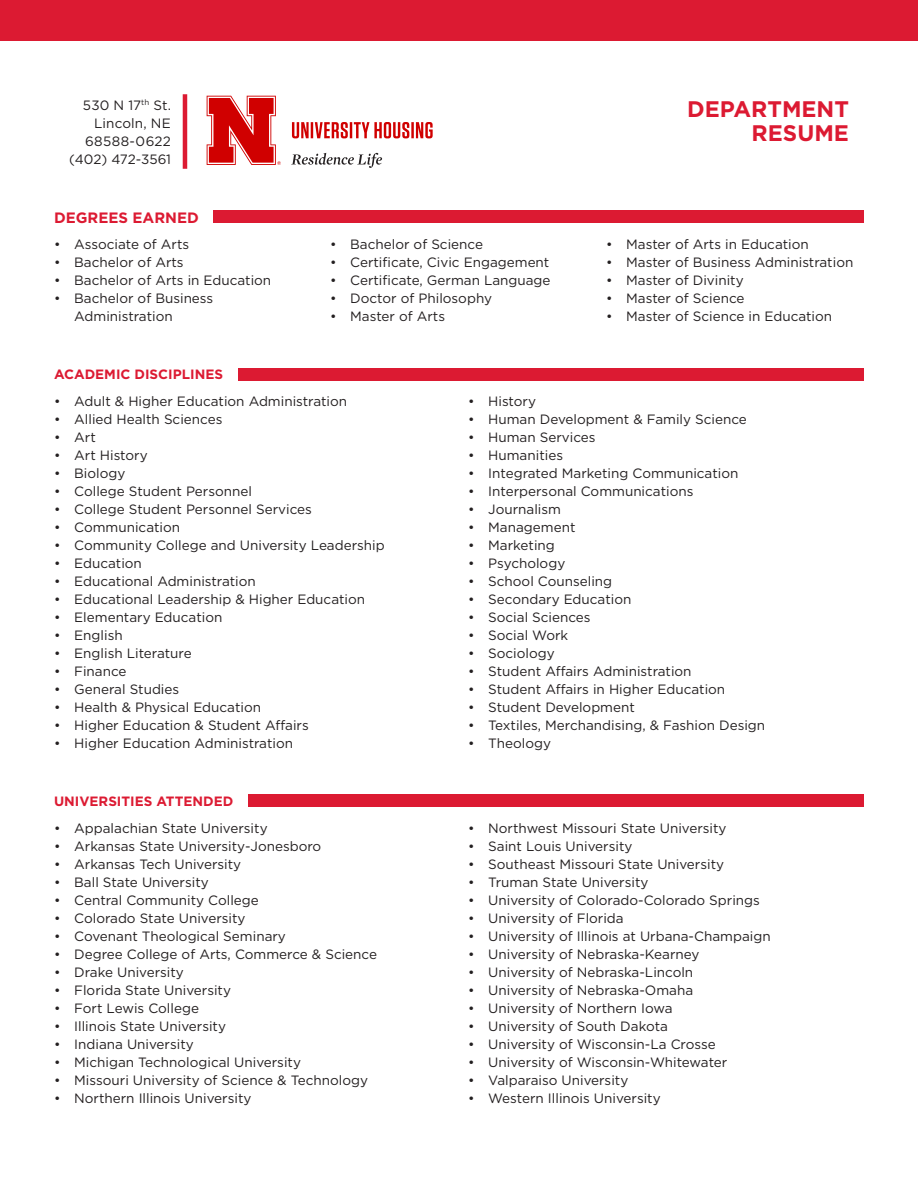
<style>
.page{position:relative;width:918px;height:1188px;background:#fff}
.page>*{position:absolute;margin:0;border:0;box-sizing:border-box;transform-origin:0 0}
.t1{font:700 22.5px "Gotham";color:#dc1a32}
.t2{font:700 15px "Gotham";color:#dc1a32}
.t3{font:13.5px/18px "Gotham";color:#231f20}
.t4{font:700 13.5px "Gotham";color:#dc1a32}
.t5{font:13.5px "Gotham";letter-spacing:.025em;color:#231f20}
</style>
<div class="page">
<div style="left:0;top:0;width:918px;height:41px;background:#dc1a32"></div>
<div style="left:213px;top:211px;width:651px;height:12px;background:#dc1a32"></div>
<div style="left:239px;top:368px;width:625px;height:12px;background:#dc1a32"></div>
<div style="left:248px;top:794px;width:616px;height:13px;background:#dc1a32"></div>
<svg style="left:292px;top:122px;width:141px;height:16px"></svg>
<svg style="left:291px;top:153px;width:91px;height:15px"></svg>
<svg style="left:207px;top:96px;width:74px;height:69px"></svg>
<hr style="left:183px;top:94px;width:4px;height:75px;background:#dc1a32">
<p class="t3" style="left:83px;top:96px;width:90px">530 N 17<sup>th</sup> St.</p>
<p class="t3" style="left:94px;top:114px;width:78px">Lincoln, NE</p>
<p class="t5" style="left:85px;top:133px;width:87px">68588-0622</p>
<p class="t3" style="left:69px;top:150px;width:104px">(402) 472-3561</p>
<p class="t2" style="left:54px;top:208px;width:146px">DEGREES EARNED</p>
<p class="t3" style="left:54px;top:235px;width:137px">• Associate of Arts</p>
<p class="t3" style="left:54px;top:253px;width:131px">• Bachelor of Arts</p>
<p class="t3" style="left:54px;top:271px;width:219px">• Bachelor of Arts in Education</p>
<p class="t3" style="left:74px;top:289px;width:141px;text-indent:-20px">• Bachelor of Business<br>Administration</p>
<p class="t4" style="left:54px;top:365px;width:171px">ACADEMIC DISCIPLINES</p>
<p class="t3" style="left:330px;top:235px;width:155px">• Bachelor of Science</p>
<p class="t3" style="left:330px;top:253px;width:221px">• Certificate, Civic Engagement</p>
<p class="t3" style="left:330px;top:271px;width:222px">• Certificate, German Language</p>
<p class="t3" style="left:330px;top:289px;width:164px">• Doctor of Philosophy</p>
<p class="t3" style="left:330px;top:307px;width:117px">• Master of Arts</p>
<p class="t1" style="left:687px;top:94px;width:163px">DEPARTMENT</p>
<p class="t1" style="left:752px;top:118px;width:99px">RESUME</p>
<p class="t3" style="left:606px;top:235px;width:204px">• Master of Arts in Education</p>
<p class="t3" style="left:606px;top:253px;width:249px">• Master of Business Administration</p>
<p class="t3" style="left:606px;top:271px;width:139px">• Master of Divinity</p>
<p class="t3" style="left:606px;top:289px;width:140px">• Master of Science</p>
<p class="t3" style="left:606px;top:307px;width:228px">• Master of Science in Education</p>
<p class="t3" style="left:54px;top:392px;width:295px">• Adult &amp; Higher Education Administration</p>
<p class="t3" style="left:54px;top:410px;width:170px">• Allied Health Sciences</p>
<p class="t3" style="left:54px;top:428px;width:43px">• Art</p>
<p class="t3" style="left:54px;top:446px;width:95px">• Art History</p>
<p class="t3" style="left:54px;top:464px;width:73px">• Biology</p>
<p class="t3" style="left:54px;top:482px;width:200px">• College Student Personnel</p>
<p class="t3" style="left:54px;top:500px;width:259px">• College Student Personnel Services</p>
<p class="t3" style="left:54px;top:518px;width:128px">• Communication</p>
<p class="t3" style="left:54px;top:536px;width:332px">• Community College and University Leadership</p>
<p class="t3" style="left:54px;top:554px;width:89px">• Education</p>
<p class="t3" style="left:54px;top:572px;width:203px">• Educational Administration</p>
<p class="t3" style="left:54px;top:590px;width:313px">• Educational Leadership &amp; Higher Education</p>
<p class="t3" style="left:54px;top:608px;width:170px">• Elementary Education</p>
<p class="t3" style="left:54px;top:626px;width:70px">• English</p>
<p class="t3" style="left:54px;top:644px;width:139px">• English Literature</p>
<p class="t3" style="left:54px;top:662px;width:74px">• Finance</p>
<p class="t3" style="left:54px;top:680px;width:127px">• General Studies</p>
<p class="t3" style="left:54px;top:698px;width:209px">• Health &amp; Physical Education</p>
<p class="t3" style="left:54px;top:716px;width:256px">• Higher Education &amp; Student Affairs</p>
<p class="t3" style="left:54px;top:734px;width:241px">• Higher Education Administration</p>
<p class="t4" style="left:54px;top:792px;width:181px">UNIVERSITIES ATTENDED</p>
<p class="t3" style="left:54px;top:819px;width:215px">• Appalachian State University</p>
<p class="t3" style="left:54px;top:837px;width:269px">• Arkansas State University-Jonesboro</p>
<p class="t3" style="left:54px;top:855px;width:189px">• Arkansas Tech University</p>
<p class="t3" style="left:54px;top:873px;width:156px">• Ball State University</p>
<p class="t3" style="left:54px;top:891px;width:206px">• Central Community College</p>
<p class="t3" style="left:54px;top:909px;width:193px">• Colorado State University</p>
<p class="t3" style="left:54px;top:927px;width:233px">• Covenant Theological Seminary</p>
<p class="t3" style="left:54px;top:945px;width:325px">• Degree College of Arts, Commerce &amp; Science</p>
<p class="t3" style="left:54px;top:963px;width:131px">• Drake University</p>
<p class="t3" style="left:54px;top:981px;width:179px">• Florida State University</p>
<p class="t3" style="left:54px;top:999px;width:147px">• Fort Lewis College</p>
<p class="t3" style="left:54px;top:1017px;width:174px">• Illinois State University</p>
<p class="t3" style="left:54px;top:1035px;width:141px">• Indiana University</p>
<p class="t3" style="left:54px;top:1053px;width:249px">• Michigan Technological University</p>
<p class="t3" style="left:54px;top:1071px;width:316px">• Missouri University of Science &amp; Technology</p>
<p class="t3" style="left:54px;top:1089px;width:199px">• Northern Illinois University</p>
<p class="t3" style="left:468px;top:392px;width:70px">• History</p>
<p class="t3" style="left:468px;top:410px;width:280px">• Human Development &amp; Family Science</p>
<p class="t3" style="left:468px;top:428px;width:129px">• Human Services</p>
<p class="t3" style="left:468px;top:446px;width:97px">• Humanities</p>
<p class="t3" style="left:468px;top:464px;width:272px">• Integrated Marketing Communication</p>
<p class="t3" style="left:468px;top:482px;width:227px">• Interpersonal Communications</p>
<p class="t3" style="left:468px;top:500px;width:95px">• Journalism</p>
<p class="t3" style="left:468px;top:518px;width:109px">• Management</p>
<p class="t3" style="left:468px;top:536px;width:88px">• Marketing</p>
<p class="t3" style="left:468px;top:554px;width:99px">• Psychology</p>
<p class="t3" style="left:468px;top:572px;width:146px">• School Counseling</p>
<p class="t3" style="left:468px;top:590px;width:165px">• Secondary Education</p>
<p class="t3" style="left:468px;top:608px;width:124px">• Social Sciences</p>
<p class="t3" style="left:468px;top:626px;width:102px">• Social Work</p>
<p class="t3" style="left:468px;top:644px;width:88px">• Sociology</p>
<p class="t3" style="left:468px;top:662px;width:225px">• Student Affairs Administration</p>
<p class="t3" style="left:468px;top:680px;width:259px">• Student Affairs in Higher Education</p>
<p class="t3" style="left:468px;top:698px;width:168px">• Student Development</p>
<p class="t3" style="left:468px;top:716px;width:299px">• Textiles, Merchandising, &amp; Fashion Design</p>
<p class="t3" style="left:468px;top:734px;width:85px">• Theology</p>
<p class="t3" style="left:468px;top:819px;width:260px">• Northwest Missouri State University</p>
<p class="t3" style="left:468px;top:837px;width:166px">• Saint Louis University</p>
<p class="t3" style="left:468px;top:855px;width:258px">• Southeast Missouri State University</p>
<p class="t3" style="left:468px;top:873px;width:182px">• Truman State University</p>
<p class="t3" style="left:468px;top:891px;width:293px">• University of Colorado-Colorado Springs</p>
<p class="t3" style="left:468px;top:909px;width:157px">• University of Florida</p>
<p class="t3" style="left:468px;top:927px;width:304px">• University of Illinois at Urbana-Champaign</p>
<p class="t3" style="left:468px;top:945px;width:233px">• University of Nebraska-Kearney</p>
<p class="t3" style="left:468px;top:963px;width:227px">• University of Nebraska-Lincoln</p>
<p class="t3" style="left:468px;top:981px;width:227px">• University of Nebraska-Omaha</p>
<p class="t3" style="left:468px;top:999px;width:206px">• University of Northern Iowa</p>
<p class="t3" style="left:468px;top:1017px;width:202px">• University of South Dakota</p>
<p class="t3" style="left:468px;top:1035px;width:249px">• University of Wisconsin-La Crosse</p>
<p class="t3" style="left:468px;top:1053px;width:261px">• University of Wisconsin-Whitewater</p>
<p class="t3" style="left:468px;top:1071px;width:162px">• Valparaiso University</p>
<p class="t3" style="left:468px;top:1089px;width:194px">• Western Illinois University</p>
</div>
